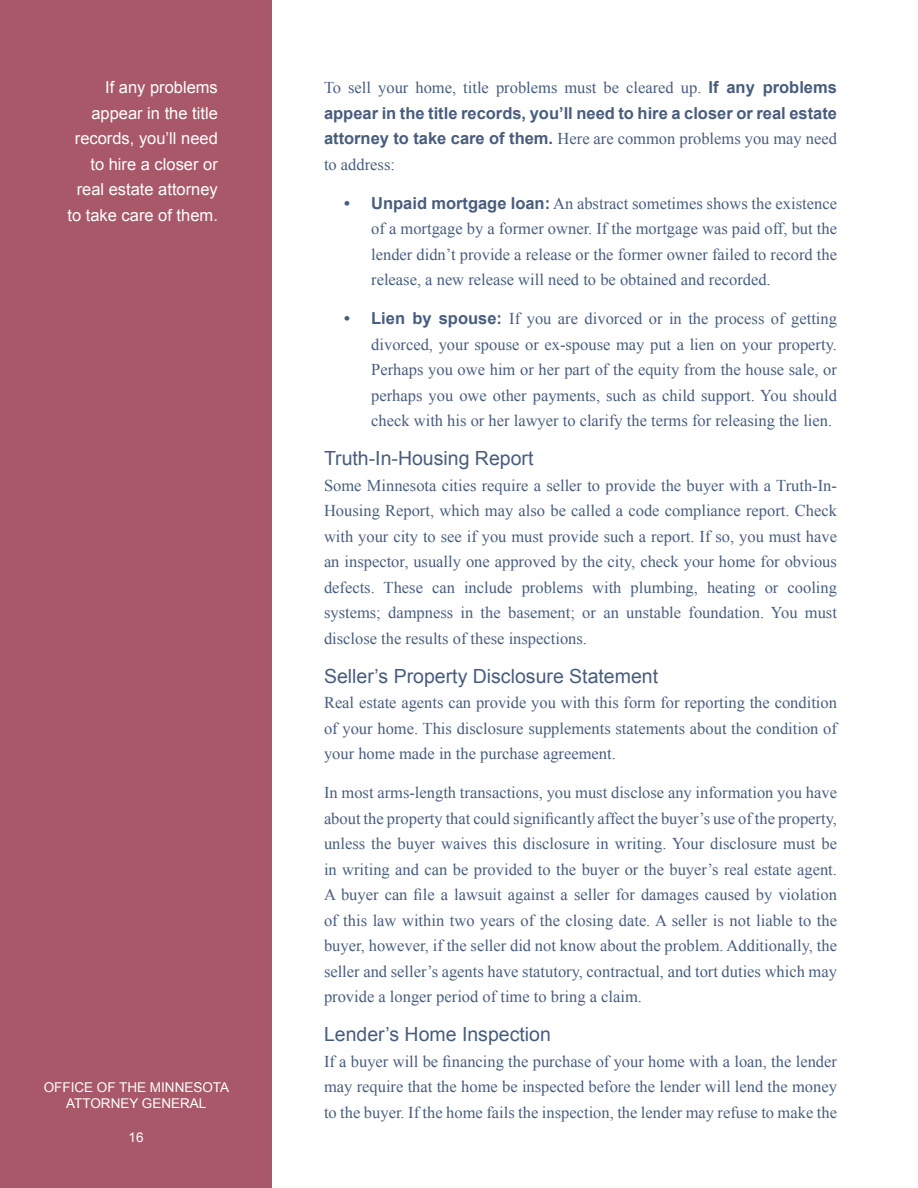
<style>
.page{position:relative;width:918px;height:1188px;background:#fff}
.page>*{position:absolute;margin:0;border:0;box-sizing:border-box;transform-origin:0 0}
.h4{font:19.5px "Arial";color:#485d7e}
.p_1{font:16.5px/25.5px "Times New Roman";color:#485d7e;text-align:justify}
.p{font:16.5px/25.5px "Times New Roman";color:#485d7e;text-align:justify}
.li{font:16.5px/25.5px "Times New Roman";color:#485d7e;text-align:justify}
.p-2{font:700 16.5px/25.5px "Arial";color:#485d7e;text-align:justify}
.p-3{font:16.5px/25.5px "Arial";color:#fff;text-align:right}
.t1{font:13.5px/16.5px "Arial";color:#fff;text-align:center}
.s1{font-family:"Times New Roman";font-weight:400}
.s2{font-family:"Arial";font-weight:700}
</style>
<div class="page">
<div style="left:0;top:0;width:272px;height:1188px;background:#a85868"></div>
<p class="p-3" style="left:68px;top:75px;width:152px">If any problems appear in the title records, you’ll need to hire a closer or real estate attorney to take care of them.</p>
<p class="t1" style="left:44px;top:1079px;width:187px">OFFICE OF THE MINNESOTA<br>ATTORNEY GENERAL</p>
<p class="t1" style="left:129px;top:1129px;width:17px">16</p>
<p class="p-2" style="left:324px;top:75px;width:515px"><span class="s1">To sell your home, title problems must be cleared up.</span> If any problems appear in the title records, you’ll need to hire a closer or real estate attorney to take care of them. <span class="s1">Here are common problems you may need to address:</span></p>
<p class="li" style="left:371px;top:190px;width:467px;text-indent:-27px"><span class="s2">• Unpaid mortgage loan:</span> An abstract sometimes shows the existence of a mortgage by a former owner. If the mortgage was paid off, but the lender didn’t provide a release or the former owner failed to record the release, a new release will need to be obtained and recorded.</p>
<p class="li" style="left:371px;top:305px;width:467px;text-indent:-27px"><span class="s2">• Lien by spouse:</span> If you are divorced or in the process of getting divorced, your spouse or ex-spouse may put a lien on your property.<br>Perhaps you owe him or her part of the equity from the house sale, or perhaps you owe other payments, such as child support. You should check with his or her lawyer to clarify the terms for releasing the lien.</p>
<p class="h4" style="left:324px;top:445px;width:211px">Truth-In-Housing Report</p>
<p class="p_1" style="left:324px;top:472px;width:515px">Some Minnesota cities require a seller to provide the buyer with a Truth-In-Housing Report, which may also be called a code compliance report. Check with your city to see if you must provide such a report. If so, you must have an inspector, usually one approved by the city, check your home for obvious defects. These can include problems with plumbing, heating or cooling systems; dampness in the basement; or an unstable foundation. You must disclose the results of these inspections.</p>
<p class="h4" style="left:324px;top:663px;width:336px">Seller’s Property Disclosure Statement</p>
<p class="p_1" style="left:324px;top:689px;width:515px">Real estate agents can provide you with this form for reporting the condition of your home. This disclosure supplements statements about the condition of your home made in the purchase agreement.</p>
<p class="p" style="left:324px;top:779px;width:515px">In most arms-length transactions, you must disclose any information you have about the property that could significantly affect the buyer’s use of the property, unless the buyer waives this disclosure in writing. Your disclosure must be in writing and can be provided to the buyer or the buyer’s real estate agent.<br>A buyer can file a lawsuit against a seller for damages caused by violation of this law within two years of the closing date. A seller is not liable to the buyer, however, if the seller did not know about the problem. Additionally, the seller and seller’s agents have statutory, contractual, and tort duties which may provide a longer period of time to bring a claim.</p>
<p class="h4" style="left:324px;top:1021px;width:228px">Lender’s Home Inspection</p>
<p class="p_1" style="left:324px;top:1048px;width:515px">If a buyer will be financing the purchase of your home with a loan, the lender may require that the home be inspected before the lender will lend the money to the buyer. If the home fails the inspection, the lender may refuse to make the</p>
</div>
